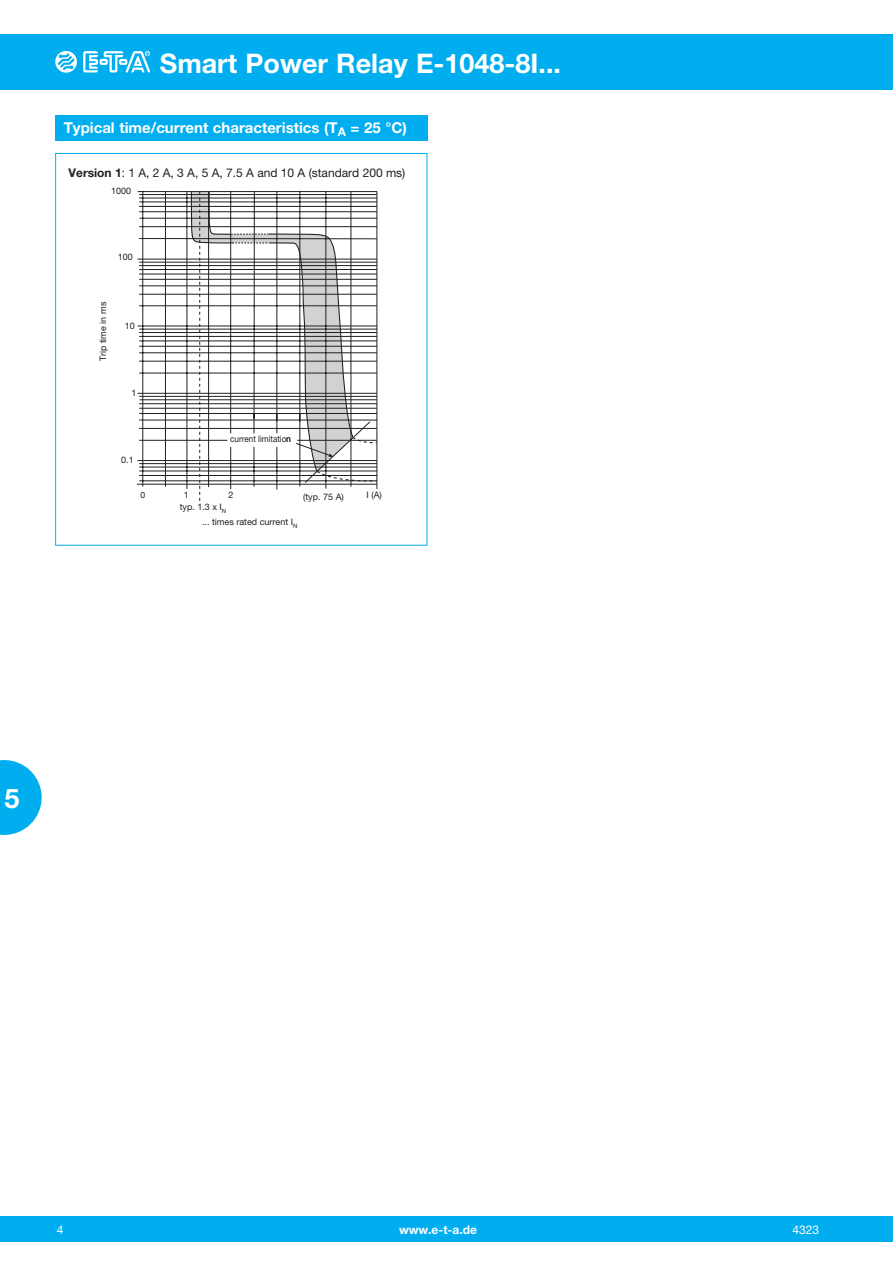
<style>
.page{position:relative;width:893px;height:1263px;background:#fff}
.page>*{position:absolute;margin:0;border:0;box-sizing:border-box;transform-origin:0 0}
.t1{font:700 27px "Helvetica Neue LT";color:#fff}
.t2{font:700 15px "Helvetica Neue LT";color:#fff}
.t3{font:12px "Helvetica Neue LT";color:#231f20}
.t4{font:700 12px "Helvetica Neue LT";color:#fff}
.t5{font:12px "Helvetica Neue LT";color:#fff}
.t6{font:9px "Helvetica Neue LT";color:#231f20}
.t7{font:9px "Helvetica Neue LT";color:#231f20;scale:.9 1}
.t8{font:8.55px "Helvetica Neue LT";color:#231f20}
.s1{font-weight:700}
</style>
<div class="page">
<div style="left:0;top:1216px;width:893px;height:26px;background:#00aeef"></div>
<div style="left:0;top:34px;width:893px;height:55px;background:#00aeef"></div>
<svg style="left:55px;top:51px;width:22px;height:22px"></svg>
<svg style="left:83px;top:51px;width:67px;height:21px"></svg>
<svg style="left:0;top:760px;width:42px;height:75px"></svg>
<div style="left:55px;top:115px;width:372px;height:25px;background:#00aeef"></div>
<hr style="left:137px;top:484px;width:240px;height:1px;background:#231f20">
<hr style="left:138px;top:191px;width:239px;height:1px;background:#231f20">
<hr style="left:139px;top:194px;width:238px;height:1px;background:#231f20">
<hr style="left:139px;top:198px;width:238px;height:1px;background:#231f20">
<hr style="left:139px;top:202px;width:238px;height:1px;background:#231f20">
<hr style="left:139px;top:206px;width:238px;height:1px;background:#231f20">
<hr style="left:139px;top:211px;width:238px;height:1px;background:#231f20">
<hr style="left:140px;top:218px;width:237px;height:1px;background:#231f20">
<hr style="left:139px;top:226px;width:238px;height:1px;background:#231f20">
<hr style="left:139px;top:238px;width:238px;height:1px;background:#231f20">
<hr style="left:139px;top:305px;width:238px;height:1px;background:#231f20">
<hr style="left:138px;top:326px;width:239px;height:1px;background:#231f20">
<hr style="left:139px;top:329px;width:238px;height:1px;background:#231f20">
<hr style="left:139px;top:332px;width:238px;height:1px;background:#231f20">
<hr style="left:139px;top:336px;width:238px;height:1px;background:#231f20">
<hr style="left:139px;top:341px;width:238px;height:1px;background:#231f20">
<hr style="left:139px;top:346px;width:238px;height:1px;background:#231f20">
<hr style="left:139px;top:352px;width:238px;height:1px;background:#231f20">
<hr style="left:139px;top:361px;width:238px;height:1px;background:#231f20">
<hr style="left:139px;top:373px;width:238px;height:1px;background:#231f20">
<hr style="left:138px;top:460px;width:239px;height:1px;background:#231f20">
<hr style="left:139px;top:463px;width:238px;height:1px;background:#231f20">
<hr style="left:139px;top:467px;width:238px;height:1px;background:#231f20">
<hr style="left:139px;top:471px;width:238px;height:1px;background:#231f20">
<hr style="left:139px;top:475px;width:238px;height:1px;background:#231f20">
<hr style="left:139px;top:481px;width:238px;height:1px;background:#231f20">
<hr style="left:187px;top:192px;width:1px;height:297px;background:#231f20">
<hr style="left:143px;top:191px;width:1px;height:296px;background:#231f20">
<hr style="left:165px;top:192px;width:1px;height:295px;background:#231f20">
<hr style="left:138px;top:259px;width:239px;height:1px;background:#231f20">
<hr style="left:139px;top:269px;width:238px;height:1px;background:#231f20">
<hr style="left:139px;top:274px;width:238px;height:1px;background:#231f20">
<hr style="left:139px;top:262px;width:238px;height:1px;background:#231f20">
<hr style="left:139px;top:265px;width:238px;height:1px;background:#231f20">
<hr style="left:139px;top:279px;width:238px;height:1px;background:#231f20">
<hr style="left:139px;top:286px;width:238px;height:1px;background:#231f20">
<hr style="left:139px;top:294px;width:238px;height:1px;background:#231f20">
<hr style="left:138px;top:393px;width:239px;height:1px;background:#231f20">
<hr style="left:139px;top:403px;width:238px;height:1px;background:#231f20">
<hr style="left:139px;top:408px;width:238px;height:1px;background:#231f20">
<hr style="left:139px;top:396px;width:238px;height:1px;background:#231f20">
<hr style="left:140px;top:399px;width:237px;height:1px;background:#231f20">
<hr style="left:139px;top:413px;width:238px;height:1px;background:#231f20">
<hr style="left:139px;top:420px;width:238px;height:1px;background:#231f20">
<hr style="left:139px;top:428px;width:238px;height:1px;background:#231f20">
<hr style="left:139px;top:440px;width:238px;height:1px;background:#231f20">
<svg style="left:190px;top:191px;width:188px;height:310px"></svg>
<div style="left:55px;top:153px;width:372px;height:393px;border:1px solid #00aeef"></div>
<h1 class="t1" style="left:160px;top:46px;width:403px">Smart Power Relay E-1048-8I...</h1>
<h2 class="t2" style="left:64px;top:119px;width:345px">Typical time/current characteristics (T<sub>A</sub> = 25 °C)</h2>
<h3 class="t3" style="left:69px;top:165px;width:338px"><span class="s1">Version 1</span>: 1 A, 2 A, 3 A, 5 A, 7.5 A and 10 A (standard 200 ms)</h3>
<p class="t6" style="left:111px;top:186px;width:22px">1000</p>
<p class="t6" style="left:118px;top:252px;width:17px">100</p>
<p class="t6" style="left:98px;top:361px;width:61px;rotate:-90deg">Trip time in ms</p>
<p class="t6" style="left:125px;top:320px;width:12px">10</p>
<p class="t6" style="left:132px;top:387px;width:7px">1</p>
<p class="t6" style="left:121px;top:454px;width:14px">0.1</p>
<p class="t8" style="left:141px;top:490px;width:6px">0</p>
<p class="t7" style="left:230px;top:433px;width:69px">current limitation</p>
<p class="t6" style="left:184px;top:489px;width:7px">1</p>
<p class="t6" style="left:228px;top:489px;width:7px">2</p>
<p class="t6" style="left:180px;top:501px;width:48px">typ. 1.3 x I<sub>N</sub></p>
<p class="t6" style="left:303px;top:491px;width:42px">(typ. 75 A)</p>
<p class="t6" style="left:202px;top:516px;width:97px">... times rated current I<sub>N</sub></p>
<p class="t6" style="left:367px;top:489px;width:17px">I (A)</p>
<h1 class="t1" style="left:4px;top:782px;width:17px">5</h1>
<h3 class="t4" style="left:399px;top:1222px;width:79px">www.e-t-a.de</h3>
<h3 class="t5" style="left:57px;top:1222px;width:8px">4</h3>
<h3 class="t5" style="left:792px;top:1222px;width:28px">4323</h3>
</div>
